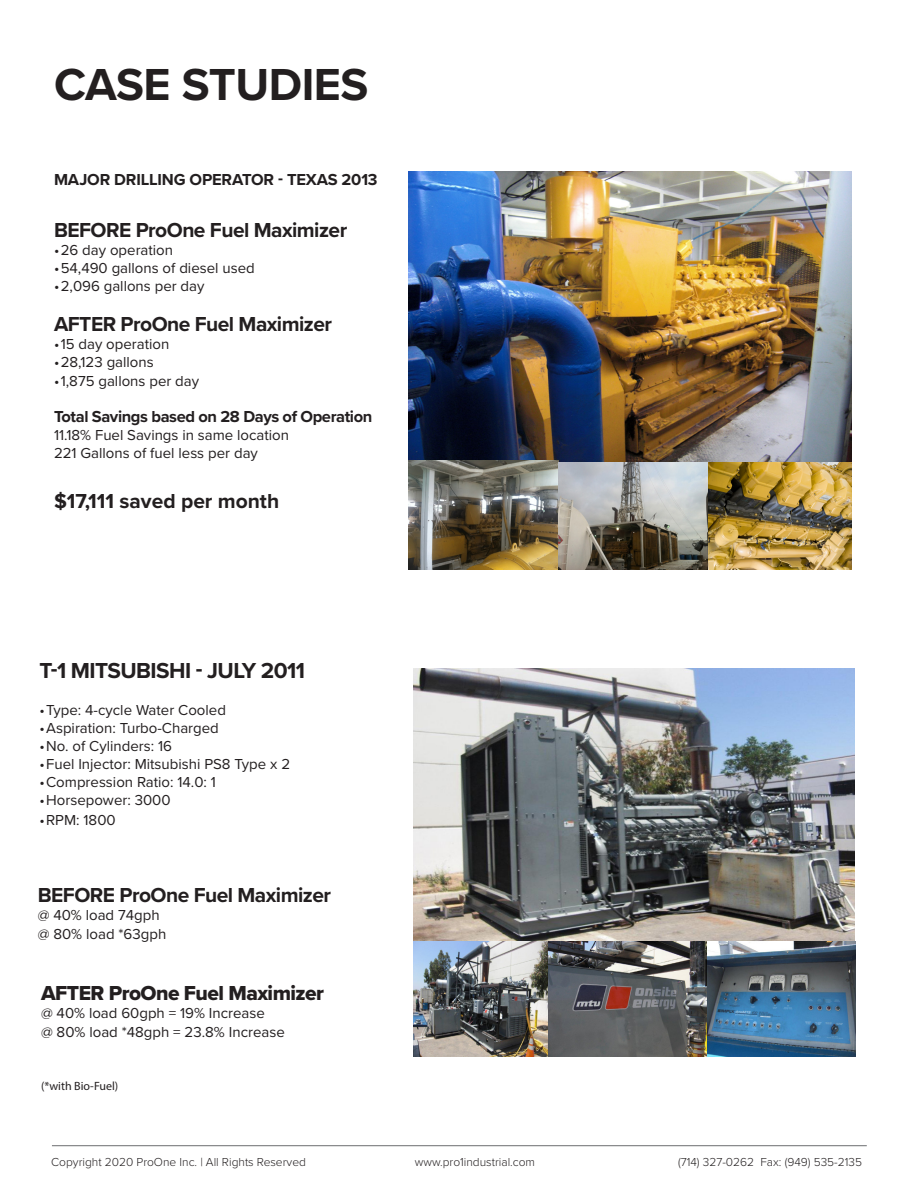
<style>
.page{position:relative;width:918px;height:1188px;background:#fff}
.page>*{position:absolute;margin:0;border:0;box-sizing:border-box;transform-origin:0 0}
.t1{font:700 46.5px "Proxima Nova";letter-spacing:-.01em;color:#231f20}
.t2{font:700 22.5px "Proxima Nova";letter-spacing:-.025em;color:#231f20}
.t3{font:700 21px "Proxima Nova";letter-spacing:-.025em;color:#231f20}
.t4{font:21px "Proxima Nova Extrabld";letter-spacing:-.025em;color:#231f20}
.t5{font:700 21px "Proxima Nova";color:#231f20}
.t6{font:700 16.5px "Proxima Nova";letter-spacing:-.025em;color:#231f20}
.t7{font:15px "Proxima Nova";color:#231f20}
.t8{font:300 12px "Proxima Nova";color:#231f20}
.t9{font:12px "Myriad Pro";color:#231f20}
</style>
<div class="page">
<img style="left:409px;top:171px;width:442px;height:292px">
<img style="left:413px;top:669px;width:441px;height:272px">
<img style="left:413px;top:941px;width:295px;height:116px">
<img style="left:708px;top:941px;width:147px;height:116px">
<img style="left:409px;top:461px;width:150px;height:108px">
<img style="left:559px;top:463px;width:292px;height:106px">
<hr style="left:52px;top:1145px;width:815px;height:1px;background:#6c6d70">
<p class="t1" style="left:54px;top:50px;width:316px">CASE STUDIES</p>
<p class="t6" style="left:54px;top:167px;width:325px">MAJOR DRILLING OPERATOR - TEXAS 2013</p>
<p class="t3" style="left:54px;top:214px;width:295px">BEFORE ProOne Fuel Maximizer</p>
<p class="t7" style="left:54px;top:238px;width:121px">•26 day operation</p>
<p class="t7" style="left:54px;top:256px;width:202px">•54,490 gallons of diesel used</p>
<p class="t7" style="left:54px;top:275px;width:152px">•2,096 gallons per day</p>
<p class="t3" style="left:54px;top:309px;width:280px">AFTER ProOne Fuel Maximizer</p>
<p class="t7" style="left:54px;top:333px;width:117px">•15 day operation</p>
<p class="t7" style="left:54px;top:351px;width:101px">•28,123 gallons</p>
<p class="t7" style="left:54px;top:370px;width:147px">•1,875 gallons per day</p>
<p class="t6" style="left:54px;top:404px;width:320px">Total Savings based on 28 Days of Operation</p>
<p class="t7" style="left:54px;top:424px;width:237px">11.18% Fuel Savings in same location</p>
<p class="t7" style="left:54px;top:442px;width:205px">221 Gallons of fuel less per day</p>
<p class="t5" style="left:54px;top:485px;width:227px">$17,111 saved per month</p>
<p class="t2" style="left:39px;top:653px;width:267px">T-1 MITSUBISHI - JULY 2011</p>
<p class="t7" style="left:39px;top:699px;width:188px">•Type: 4-cycle Water Cooled</p>
<p class="t7" style="left:39px;top:717px;width:181px">•Aspiration: Turbo-Charged</p>
<p class="t7" style="left:39px;top:735px;width:134px">•No. of Cylinders: 16</p>
<p class="t7" style="left:39px;top:753px;width:252px">•Fuel Injector: Mitsubishi PS8 Type x 2</p>
<p class="t7" style="left:39px;top:771px;width:178px">•Compression Ratio: 14.0: 1</p>
<p class="t7" style="left:39px;top:789px;width:133px">•Horsepower: 3000</p>
<p class="t7" style="left:39px;top:809px;width:78px">•RPM: 1800</p>
<p class="t3" style="left:38px;top:879px;width:295px">BEFORE ProOne Fuel Maximizer</p>
<p class="t7" style="left:38px;top:904px;width:123px">@ 40% load 74gph</p>
<p class="t7" style="left:38px;top:923px;width:130px">@ 80% load *63gph</p>
<p class="t4" style="left:41px;top:977px;width:285px">AFTER ProOne Fuel Maximizer</p>
<p class="t7" style="left:41px;top:1002px;width:225px">@ 40% load 60gph = 19% Increase</p>
<p class="t7" style="left:41px;top:1021px;width:245px">@ 80% load *48gph = 23.8% Increase</p>
<p class="t9" style="left:41px;top:1078px;width:79px">(*with Bio-Fuel)</p>
<p class="t8" style="left:51px;top:1153px;width:256px">Copyright 2020 ProOne Inc. | All Rights Reserved</p>
<p class="t8" style="left:415px;top:1153px;width:122px">www.pro1industrial.com</p>
<p class="t8" style="left:678px;top:1153px;width:185px">(714) 327-0262 Fax: (949) 535-2135</p>
</div>
